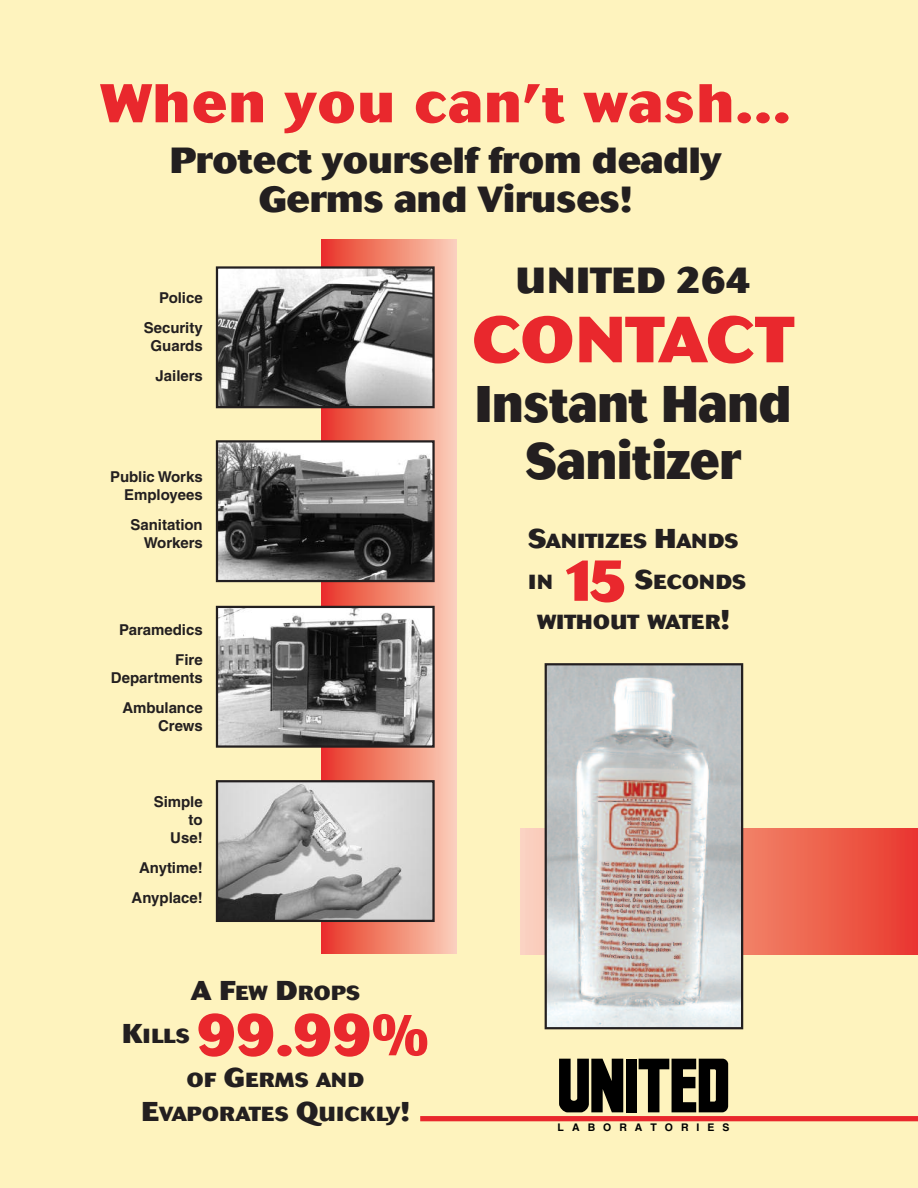
<style>
.page{position:relative;width:918px;height:1188px;background:#fef3be}
.page>*{position:absolute;margin:0;border:0;box-sizing:border-box;transform-origin:0 0}
.t1{font:800 64.5px "Cosmos";letter-spacing:.01em;color:#e9282d}
.t2{font:800 57px "Cosmos";color:#e9282d}
.t3{font:800 54px "Cosmos";letter-spacing:.035em;color:#e9282d}
.t4{font:800 51px/57px "Cosmos";color:#231f20;text-align:center;scale:.9 1}
.t5{font:800 36px/39px "Cosmos";color:#231f20;text-align:center}
.t6{font:800 20.25px/40.5px "Cosmos";letter-spacing:.02em;color:#231f20;text-align:center}
.t7{font:700 15px/30px "Helvetica";color:#231f20;text-align:right}
.t8{font:700 10.5px "Helvetica";letter-spacing:.76em;color:#000}
.s1{font-size:27px}
.s2{font-size:57px;color:#e9282d}
</style>
<div class="page">
<div style="left:322px;top:240px;width:135px;height:713px;background:linear-gradient(to right,#e73627,#fad1b8)"></div>
<svg style="left:559px;top:1059px;width:64px;height:53px"></svg>
<div style="left:626px;top:1059px;width:10px;height:53px;background:#000"></div>
<svg style="left:639px;top:1059px;width:89px;height:53px"></svg>
<img style="left:219px;top:269px;width:213px;height:136px">
<div style="left:216px;top:266px;width:219px;height:142px;border:2px solid #231f20"></div>
<div style="left:420px;top:1116px;width:498px;height:5px;background:#e9282d"></div>
<img style="left:219px;top:443px;width:213px;height:136px">
<div style="left:216px;top:440px;width:219px;height:142px;border:2px solid #231f20"></div>
<img style="left:219px;top:609px;width:213px;height:136px">
<div style="left:216px;top:606px;width:219px;height:142px;border:2px solid #231f20"></div>
<img style="left:219px;top:783px;width:213px;height:136px">
<div style="left:216px;top:780px;width:219px;height:142px;border:2px solid #231f20"></div>
<svg style="left:521px;top:828px;width:397px;height:126px;background:#ee6a58"></svg>
<img style="left:548px;top:666px;width:192px;height:360px">
<div style="left:545px;top:663px;width:198px;height:366px;border:2px solid #231f20"></div>
<h3 class="t3" style="left:100px;top:84px;width:691px">When you can’t wash...</h3>
<h3 class="t5" style="left:170px;top:145px;width:553px">Protect yourself from deadly<br>Germs and Viruses!</h3>
<p class="t7" style="left:144px;top:284px;width:61px">Police<br>Security</p>
<p class="t7" style="left:151px;top:332px;width:54px;text-align:center">Guards<br>Jailers</p>
<p class="t7" style="left:110px;top:469px;width:94px;line-height:18px">Public Works<br>Employees</p>
<p class="t7" style="left:130px;top:517px;width:74px;line-height:18px">Sanitation<br>Workers</p>
<p class="t7" style="left:119px;top:616px;width:85px">Paramedics<br>Fire</p>
<p class="t7" style="left:111px;top:664px;width:93px">Departments<br>Ambulance</p>
<p class="t7" style="left:158px;top:712px;width:46px">Crews</p>
<p class="t7" style="left:154px;top:794px;width:51px;line-height:18px">Simple to<br>Use!</p>
<p class="t7" style="left:132px;top:854px;width:73px;text-align:center">Anytime!<br>Anyplace!</p>
<h3 class="t6" style="left:191px;top:974px;width:170px"><span class="s1">A F</span>EW <span class="s1">D</span>ROPS</h3>
<h3 class="t6" style="left:122px;top:1018px;width:69px"><span class="s1">K</span>ILLS</h3>
<h2 class="t2" style="left:197px;top:1015px;width:233px">99.99%</h2>
<h3 class="t6" style="left:141px;top:1064px;width:270px;line-height:34.5px">OF <span class="s1">G</span>ERMS AND<br><span class="s1">E</span>VAPORATES <span class="s1">Q</span>UICKLY<span class="s1">!</span></h3>
<h3 class="t5" style="left:516px;top:265px;width:236px">UNITED 264</h3>
<h1 class="t1" style="left:472px;top:317px;width:323px">CONTACT</h1>
<h3 class="t4" style="left:475px;top:381px;width:353px">Instant Hand<br>Sanitizer</h3>
<h3 class="t6" style="left:528px;top:523px;width:219px"><span class="s1">S</span>ANITIZES <span class="s1">H</span>ANDS<br>IN <span class="s2">15</span> <span class="s1">S</span>ECONDS<br>WITHOUT WATER<span class="s1">!</span></h3>
<p class="t8" style="left:558px;top:1124px;width:173px">LABORATORIES</p>
</div>
